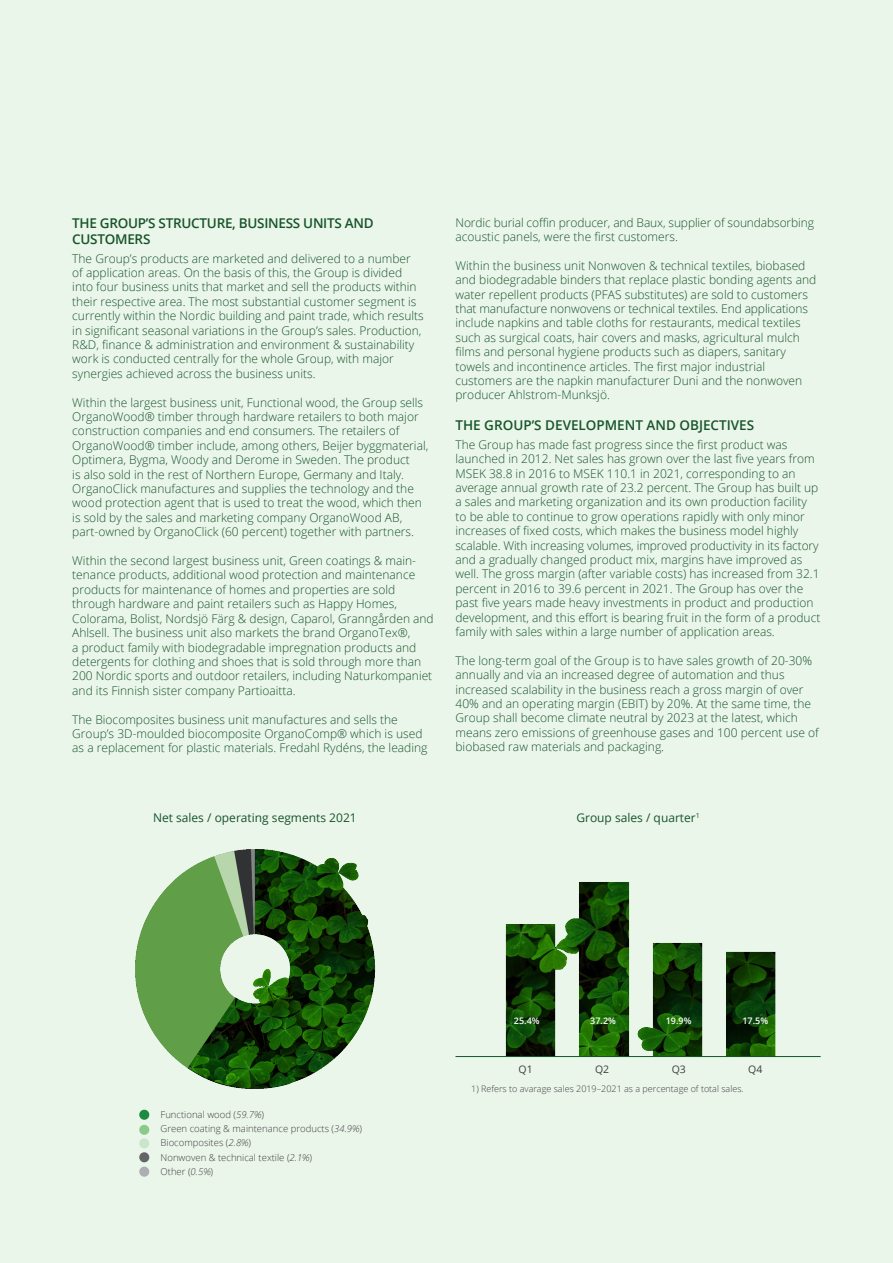
<style>
.page{position:relative;width:893px;height:1263px;background:#ebf6eb}
.page>*{position:absolute;margin:0;border:0;box-sizing:border-box;transform-origin:0 0}
.t1{font:600 13.5px/16.2px "Open Sans";letter-spacing:-.02em;color:#17542a}
.t2{font:600 13.5px "Open Sans";color:#17542a}
.Brödtext{font:300 12px/14.4px "Open Sans";color:#17542a}
.t3{font:12px "Open Sans";color:#17542a}
.t4{font:10.5px "Open Sans";color:#3e3e3f}
.t5{font:300 9.6px/14.2px "Open Sans";color:#3e3e3f}
.Brödtext-2{font:300 9px "Open Sans";color:#3e3e3f}
.Brödtext-3{font:600 9px "Open Sans";color:#fff}
.t6{font:7.05px "Open Sans";color:#17542a}
.s1{font-style:italic}
</style>
<div class="page">
<div style="left:139px;top:1110px;width:10px;height:10px;background:#1d8a42;border-radius:50%"></div>
<div style="left:139px;top:1138px;width:10px;height:10px;background:#cae5cb;border-radius:50%"></div>
<div style="left:139px;top:1125px;width:10px;height:10px;background:#8aca8a;border-radius:50%"></div>
<div style="left:139px;top:1152px;width:10px;height:10px;background:#656568;border-radius:50%"></div>
<div style="left:139px;top:1167px;width:10px;height:10px;background:#adaeb2;border-radius:50%"></div>
<img style="left:135px;top:849px;width:241px;height:240px">
<img style="left:505px;top:882px;width:271px;height:174px">
<hr style="left:455px;top:1056px;width:366px;height:1px;background:#17542a">
<h2 class="t1" style="left:72px;top:214px;width:303px">THE GROUP’S STRUCTURE, BUSINESS UNITS AND<br>CUSTOMERS</h2>
<p class="Brödtext" style="left:72px;top:251px;width:353px">The Group’s products are marketed and delivered to a number of application areas. On the basis of this, the Group is divided into four business units that market and sell the products within their respective area. The most substantial customer segment is currently within the Nordic building and paint trade, which results in significant seasonal variations in the Group’s sales. Production, R&amp;D, finance &amp; administration and environment &amp; sustainability work is conducted centrally for the whole Group, with major synergies achieved across the business units.</p>
<p class="Brödtext" style="left:72px;top:395px;width:358px">Within the largest business unit, Functional wood, the Group sells OrganoWood® timber through hardware retailers to both major construction companies and end consumers. The retailers of OrganoWood® timber include, among others, Beijer byggmaterial, Optimera, Bygma, Woody and Derome in Sweden. The product<br>is also sold in the rest of Northern Europe, Germany and Italy.<br>OrganoClick manufactures and supplies the technology and the wood protection agent that is used to treat the wood, which then is sold by the sales and marketing company OrganoWood AB, part-owned by OrganoClick (60 percent) together with partners.</p>
<p class="Brödtext" style="left:72px;top:553px;width:363px">Within the second largest business unit, Green coatings &amp; main&shy;tenance products, additional wood protection and maintenance products for maintenance of homes and properties are sold through hardware and paint retailers such as Happy Homes, Colorama, Bolist, Nordsjö Färg &amp; design, Caparol, Granngården and Ahlsell. The business unit also markets the brand OrganoTex®,<br>a product family with biodegradable impregnation products and detergents for clothing and shoes that is sold through more than 200 Nordic sports and outdoor retailers, including Naturkompaniet and its Finnish sister company Partioaitta.</p>
<p class="Brödtext" style="left:72px;top:712px;width:357px">The Biocomposites business unit manufactures and sells the<br>Group’s 3D-moulded biocomposite OrganoComp® which is used as a replacement for plastic materials. Fredahl Rydéns, the leading</p>
<p class="Brödtext" style="left:455px;top:215px;width:360px">Nordic burial coffin producer, and Baux, supplier of soundabsorbing acoustic panels, were the first customers.</p>
<p class="Brödtext" style="left:455px;top:258px;width:362px">Within the business unit Nonwoven &amp; technical textiles, biobased and biodegradable binders that replace plastic bonding agents and water repellent products (PFAS substitutes) are sold to customers that manufacture nonwovens or technical textiles. End applications include napkins and table cloths for restaurants, medical textiles such as surgical coats, hair covers and masks, agricultural mulch films and personal hygiene products such as diapers, sanitary towels and incontinence articles. The first major industrial customers are the napkin manufacturer Duni and the nonwoven producer Ahlstrom-Munksjö.</p>
<h2 class="t2" style="left:455px;top:416px;width:300px">THE GROUP’S DEVELOPMENT AND OBJECTIVES</h2>
<p class="Brödtext" style="left:455px;top:437px;width:366px">The Group has made fast progress since the first product was launched in 2012. Net sales has grown over the last five years from MSEK 38.8 in 2016 to MSEK 110.1 in 2021, corresponding to an average annual growth rate of 23.2 percent. The Group has built up a sales and marketing organization and its own production facility to be able to continue to grow operations rapidly with only minor increases of fixed costs, which makes the business model highly scalable. With increasing volumes, improved productivity in its factory and a gradually changed product mix, margins have improved as well. The gross margin (after variable costs) has increased from 32.1 percent in 2016 to 39.6 percent in 2021. The Group has over the past five years made heavy investments in product and production development, and this effort is bearing fruit in the form of a product family with sales within a large number of application areas.</p>
<p class="Brödtext" style="left:455px;top:653px;width:365px">The long-term goal of the Group is to have sales growth of 20-30% annually and via an increased degree of automation and thus increased scalability in the business reach a gross margin of over 40% and an operating margin (EBIT) by 20%. At the same time, the Group shall become climate neutral by 2023 at the latest, which means zero emissions of greenhouse gases and 100 percent use of biobased raw materials and packaging.</p>
<h3 class="t3" style="left:153px;top:809px;width:205px">Net sales / operating segments 2021</h3>
<h3 class="t6" style="left:696px;top:810px;width:6px">1</h3>
<h3 class="t3" style="left:576px;top:809px;width:121px">Group sales / quarter</h3>
<p class="Brödtext-3" style="left:514px;top:1014px;width:27px">25.4%</p>
<p class="Brödtext-3" style="left:590px;top:1014px;width:27px">37.2%</p>
<p class="Brödtext-3" style="left:666px;top:1014px;width:27px">19.9%</p>
<p class="Brödtext-3" style="left:742px;top:1014px;width:27px">17.5%</p>
<p class="t5" style="left:161px;top:1107px;width:203px">Functional wood (<span class="s1">59.7%</span>)<br>Green coating &amp; maintenance products (<span class="s1">34.9%</span>)<br>Biocomposites (<span class="s1">2.8%</span>)<br>Nonwoven &amp; technical textile (<span class="s1">2.1%</span>)<br>Other (<span class="s1">0.5%</span>)</p>
<p class="t4" style="left:519px;top:1062px;width:16px">Q1</p>
<p class="t4" style="left:595px;top:1062px;width:16px">Q2</p>
<p class="t4" style="left:672px;top:1062px;width:16px">Q3</p>
<p class="t4" style="left:748px;top:1062px;width:16px">Q4</p>
<p class="Brödtext-2" style="left:471px;top:1082px;width:274px">1) Refers to avarage sales 2019–2021 as a percentage of total sales.</p>
</div>
